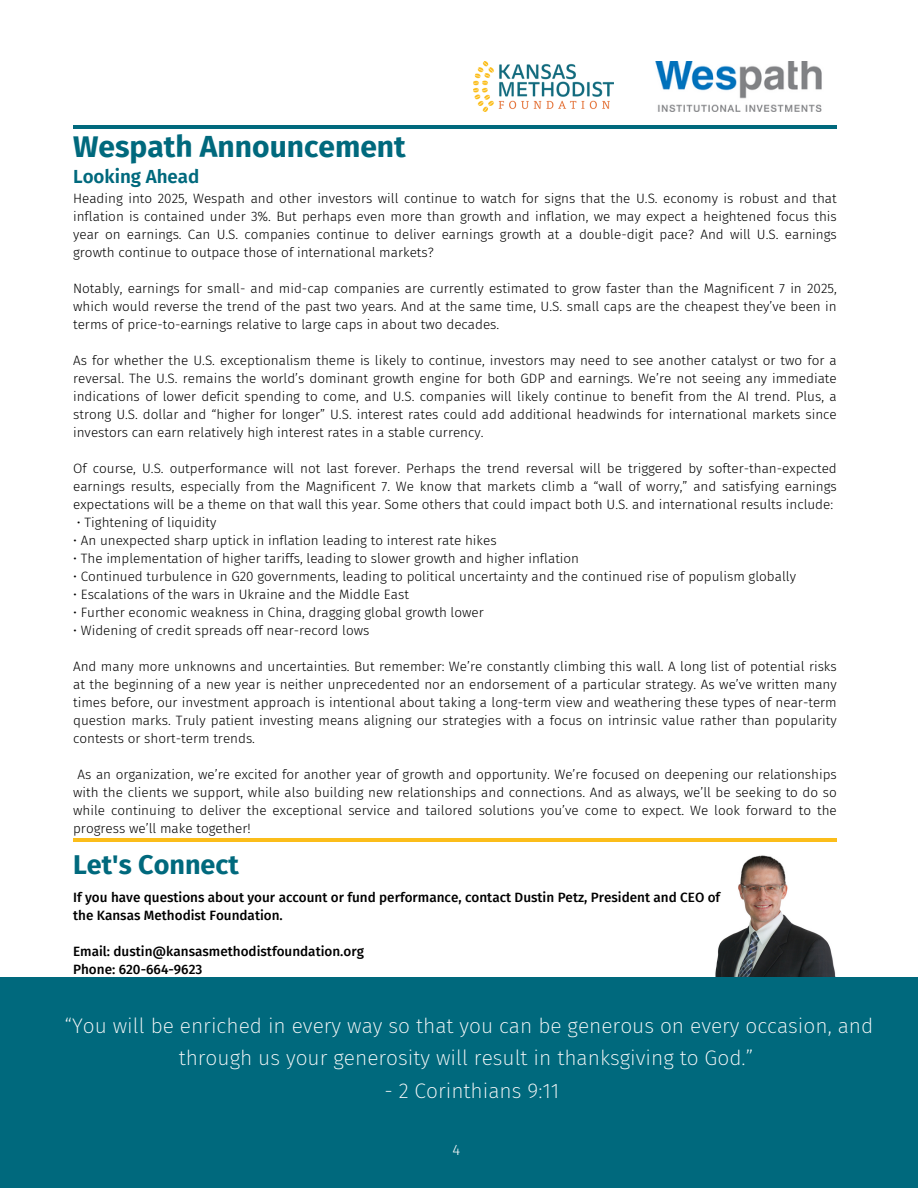
<style>
.page{position:relative;width:918px;height:1188px;background:#fff}
.page>*{position:absolute;margin:0;border:0;box-sizing:border-box;transform-origin:0 0}
.t1{font:700 30px "Fira Sans";color:#00697d}
.t2{font:700 27px "Fira Sans";color:#00697d}
.t3{font:200 21px/32.7px "Fira Sans";color:#fafafa;text-align:center}
.t4{font:600 18.75px "Fira Sans";color:#00697d}
.t5{font:300 15px "Fira Sans";color:#fafafa}
.t6{font:300 13.5px/18px "Fira Sans";color:#000;text-align:justify}
.t7{font:500 13.5px/18px "Fira Sans";color:#000}
</style>
<div class="page">
<div style="left:0;top:978px;width:918px;height:210px;background:#00697d"></div>
<hr style="left:73px;top:126px;width:764px;height:3px;background:#00697d">
<img style="left:474px;top:61px;width:139px;height:51px">
<img style="left:655px;top:61px;width:167px;height:51px">
<img style="left:715px;top:855px;width:121px;height:122px">
<hr style="left:73px;top:838px;width:764px;height:4px;background:#fbbd1a">
<p class="t1" style="left:73px;top:129px;width:334px">Wespath Announcement</p>
<p class="t4" style="left:73px;top:165px;width:128px">Looking Ahead</p>
<p class="t6" style="left:73px;top:190px;width:765px">Heading into 2025, Wespath and other investors will continue to watch for signs that the U.S. economy is robust and that inflation is contained under 3%. But perhaps even more than growth and inflation, we may expect a heightened focus this year on earnings. Can U.S. companies continue to deliver earnings growth at a double-digit pace? And will U.S. earnings growth continue to outpace those of international markets?</p>
<p class="t6" style="left:73px;top:280px;width:765px">Notably, earnings for small- and mid-cap companies are currently estimated to grow faster than the Magnificent 7 in 2025, which would reverse the trend of the past two years. And at the same time, U.S. small caps are the cheapest they’ve been in terms of price-to-earnings relative to large caps in about two decades.</p>
<h1 class="t6" style="left:73px;top:352px;width:765px">As for whether the U.S. exceptionalism theme is likely to continue, investors may need to see another catalyst or two for a reversal. The U.S. remains the world’s dominant growth engine for both GDP and earnings. We’re not seeing any immediate indications of lower deficit spending to come, and U.S. companies will likely continue to benefit from the AI trend. Plus, a strong U.S. dollar and “higher for longer” U.S. interest rates could add additional headwinds for international markets since investors can earn relatively high interest rates in a stable currency.</h1>
<p class="t6" style="left:73px;top:460px;width:765px">Of course, U.S. outperformance will not last forever. Perhaps the trend reversal will be triggered by softer-than-expected earnings results, especially from the Magnificent 7. We know that markets climb a “wall of worry,” and satisfying earnings expectations will be a theme on that wall this year. Some others that could impact both U.S. and international results include:</p>
<p class="t6" style="left:77px;top:514px;width:141px">• Tightening of liquidity</p>
<p class="t6" style="left:73px;top:532px;width:425px">• An unexpected sharp uptick in inflation leading to interest rate hikes</p>
<p class="t6" style="left:73px;top:550px;width:508px">• The implementation of higher tariffs, leading to slower growth and higher inflation</p>
<p class="t6" style="left:73px;top:568px;width:724px">• Continued turbulence in G20 governments, leading to political uncertainty and the continued rise of populism globally</p>
<p class="t6" style="left:73px;top:586px;width:337px">• Escalations of the wars in Ukraine and the Middle East</p>
<p class="t6" style="left:73px;top:604px;width:412px">• Further economic weakness in China, dragging global growth lower</p>
<p class="t6" style="left:73px;top:622px;width:298px">• Widening of credit spreads off near-record lows</p>
<p class="t6" style="left:73px;top:658px;width:765px">And many more unknowns and uncertainties. But remember: We’re constantly climbing this wall. A long list of potential risks at the beginning of a new year is neither unprecedented nor an endorsement of a particular strategy. As we’ve written many times before, our investment approach is intentional about taking a long-term view and weathering these types of near-term question marks. Truly patient investing means aligning our strategies with a focus on intrinsic value rather than popularity contests or short-term trends.</p>
<p class="t6" style="left:73px;top:766px;width:765px;text-indent:5px">As an organization, we’re excited for another year of growth and opportunity. We’re focused on deepening our relationships with the clients we support, while also building new relationships and connections. And as always, we’ll be seeking to do so while continuing to deliver the exceptional service and tailored solutions you’ve come to expect. We look forward to the progress we’ll make together!</p>
<p class="t2" style="left:73px;top:849px;width:167px">Let's Connect</p>
<p class="t7" style="left:73px;top:889px;width:649px">If you have questions about your account or fund performance, contact Dustin Petz, President and CEO of the Kansas Methodist Foundation.</p>
<p class="t7" style="left:73px;top:943px;width:292px">Email: dustin@kansasmethodistfoundation.org<br>Phone: 620-664-9623</p>
<p class="t3" style="left:65px;top:1009px;width:810px">“You will be enriched in every way so that you can be generous on every occasion, and through us your generosity will result in thanksgiving to God.”</p>
<p class="t3" style="left:384px;top:1075px;width:177px">- 2 Corinthians 9:11</p>
<p class="t5" style="left:453px;top:1141px;width:9px">4</p>
</div>
